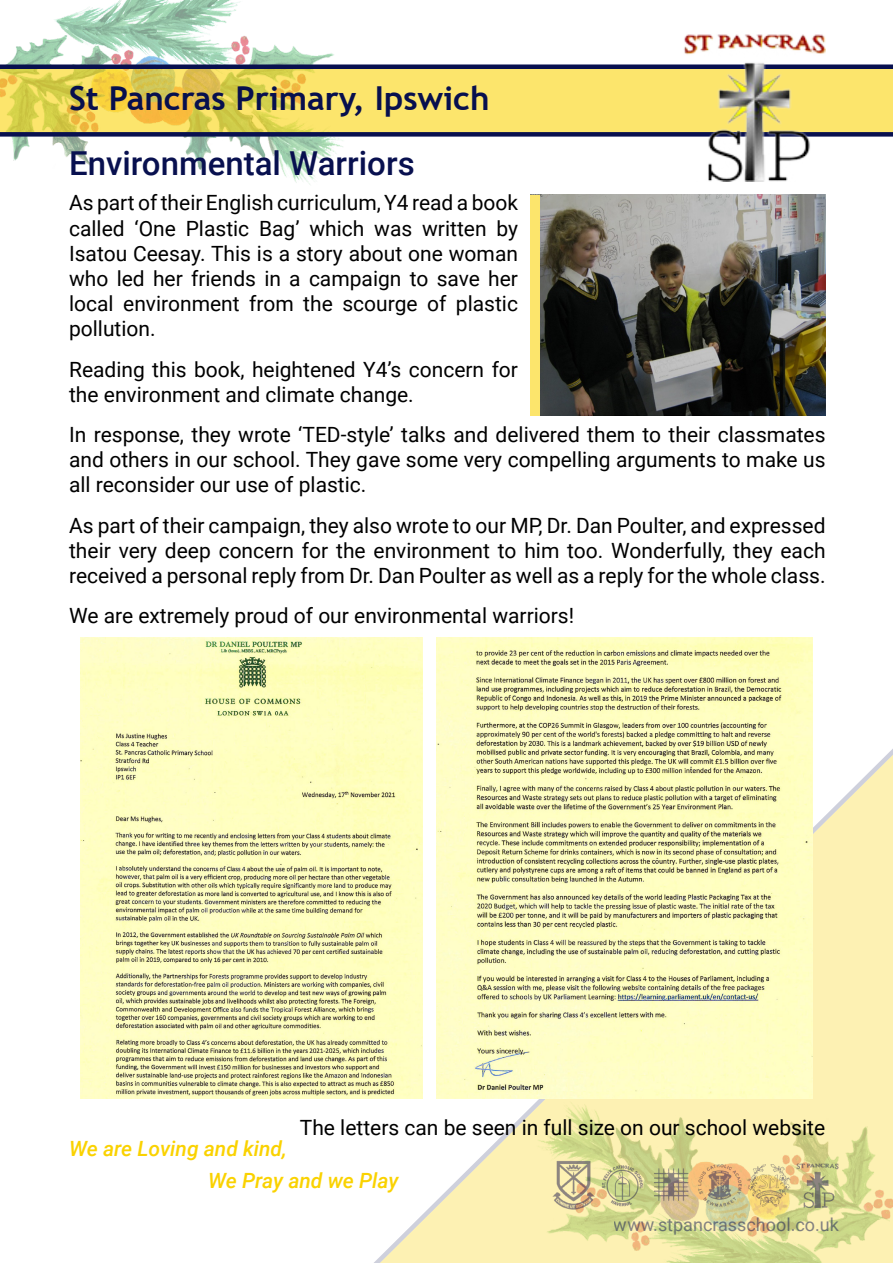
<style>
.page{position:relative;width:893px;height:1263px;background:#fff}
.page>*{position:absolute;margin:0;border:0;box-sizing:border-box;transform-origin:0 0}
.t1{font:700 33px "Trebuchet MS";color:#070f4e}
.t2{font:500 33px "Roboto";color:#08104f}
.t3{font:21px/25.2px "Roboto";color:#000;text-align:justify}
.t4{font:italic 500 21px/31.5px "Roboto";color:#fad200}
.t5{font:18px "Roboto";color:#08104f}
</style>
<div class="page">
<img style="left:7px;top:0;width:336px;height:185px">
<svg style="left:374px;top:735px;width:519px;height:528px"></svg>
<svg style="left:0;top:64px;width:893px;height:73px"></svg>
<img style="left:683px;top:34px;width:142px;height:147px">
<img style="left:552px;top:1161px;width:43px;height:49px">
<img style="left:601px;top:1164px;width:43px;height:42px">
<img style="left:650px;top:1165px;width:43px;height:41px">
<img style="left:699px;top:1164px;width:42px;height:42px">
<img style="left:748px;top:1164px;width:42px;height:42px">
<img style="left:796px;top:1163px;width:43px;height:44px">
<img style="left:540px;top:195px;width:285px;height:220px">
<div style="left:531px;top:195px;width:9px;height:220px;background:#fce56c"></div>
<img style="left:81px;top:638px;width:341px;height:461px">
<img style="left:436px;top:638px;width:376px;height:461px">
<h1 class="t1" style="left:69px;top:78px;width:422px">St Pancras Primary, Ipswich</h1>
<h1 class="t2" style="left:69px;top:140px;width:347px">Environmental Warriors</h1>
<p class="t3" style="left:69px;top:189px;width:450px">As part of their English curriculum, Y4 read a book called ‘One Plastic Bag’ which was written by Isatou Ceesay. This is a story about one woman who led her friends in a campaign to save her local environment from the scourge of plastic pollution.</p>
<p class="t3" style="left:69px;top:356px;width:450px">Reading this book, heightened Y4’s concern for the environment and climate change.</p>
<p class="t3" style="left:69px;top:421px;width:758px">In response, they wrote ‘TED-style’ talks and delivered them to their classmates and others in our school. They gave some very compelling arguments to make us all reconsider our use of plastic.</p>
<p class="t3" style="left:69px;top:512px;width:758px">As part of their campaign, they also wrote to our MP, Dr. Dan Poulter, and expressed their very deep concern for the environment to him too. Wonderfully, they each received a personal reply from Dr. Dan Poulter as well as a reply for the whole class.</p>
<p class="t3" style="left:69px;top:602px;width:507px">We are extremely proud of our environmental warriors!</p>
<p class="t3" style="left:300px;top:1114px;width:527px">The letters can be seen in full size on our school website</p>
<p class="t4" style="left:208px;top:1132px;width:192px;text-indent:-139px">We are Loving and kind,<br>We Pray and we Play</p>
<p class="t5" style="left:614px;top:1212px;width:227px">www.stpancrasschool.co.uk</p>
</div>
